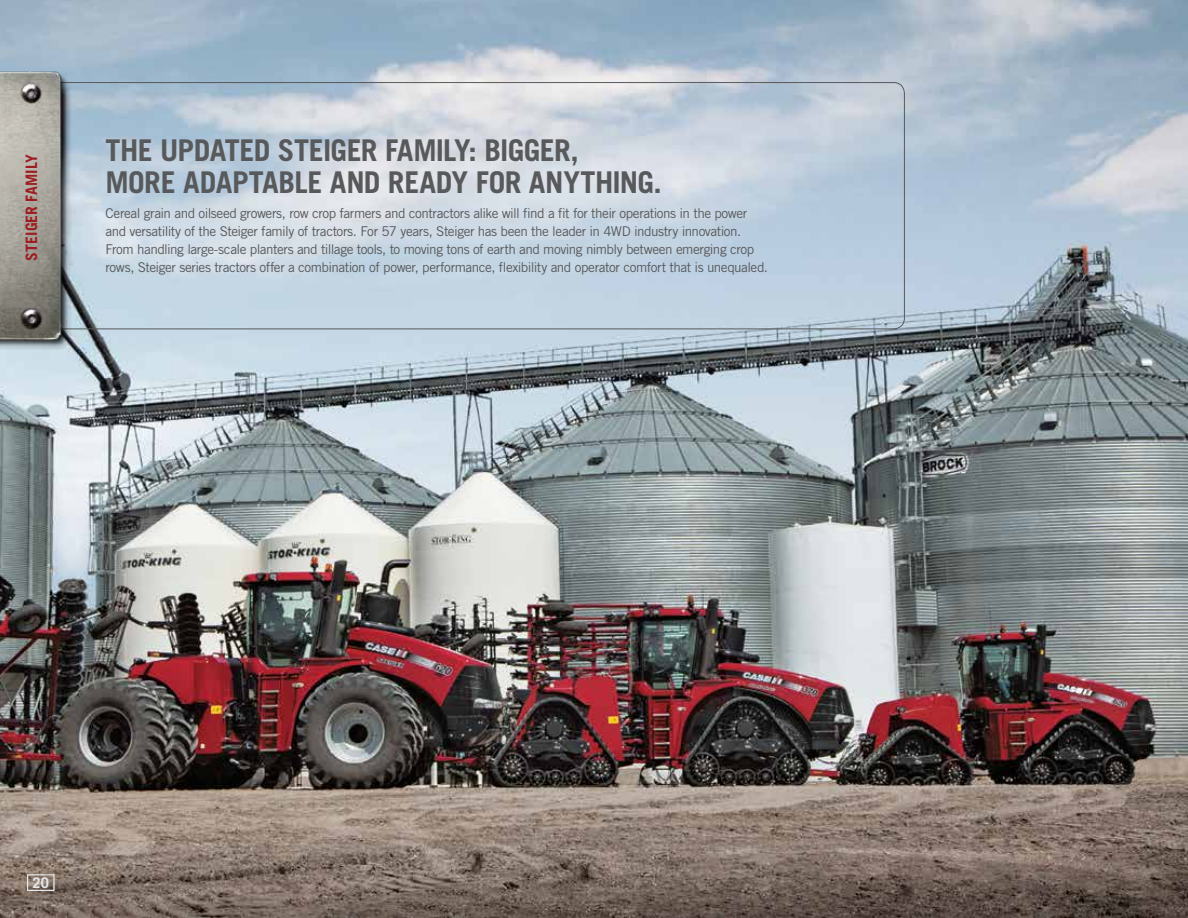
<style>
.page{position:relative;width:1188px;height:918px;background:#fff}
.page>*{position:absolute;margin:0;border:0;box-sizing:border-box;transform-origin:0 0}
.t1{font:700 30px/31.5px "Trade Gothic LT Std";letter-spacing:-.02em;color:#58595b}
.t2{font:700 15.75px "Trade Gothic LT Std";color:#9d1d21}
.t3{font:700 14.55px "Trade Gothic LT Std";color:#e6e7e8}
.t4{font:13.5px/18px "Trade Gothic LT Std";letter-spacing:-.035em;color:#58595b}
</style>
<div class="page">
<img style="left:0;top:0;width:1188px;height:918px">
<img style="left:0;top:66px;width:79px;height:295px">
<div style="left:27px;top:874px;width:28px;height:17px;border:1px solid #e6e7e8"></div>
<p class="t2" style="left:22px;top:261px;width:108px;rotate:-90deg">STEIGER FAMILY</p>
<h1 class="t1" style="left:106px;top:135px;width:558px">THE UPDATED STEIGER FAMILY: BIGGER,<br>MORE ADAPTABLE AND READY FOR ANYTHING.</h1>
<p class="t4" style="left:106px;top:204px;width:664px">Cereal grain and oilseed growers, row crop farmers and contractors alike will find a fit for their operations in the power and versatility of the Steiger family of tractors. For 57 years, Steiger has been the leader in 4WD industry innovation.<br>From handling large-scale planters and tillage tools, to moving tons of earth and moving nimbly between emerging crop rows, Steiger series tractors offer a combination of power, performance, flexibility and operator comfort that is unequaled.</p>
<p class="t3" style="left:33px;top:874px;width:18px">20</p>
</div>
